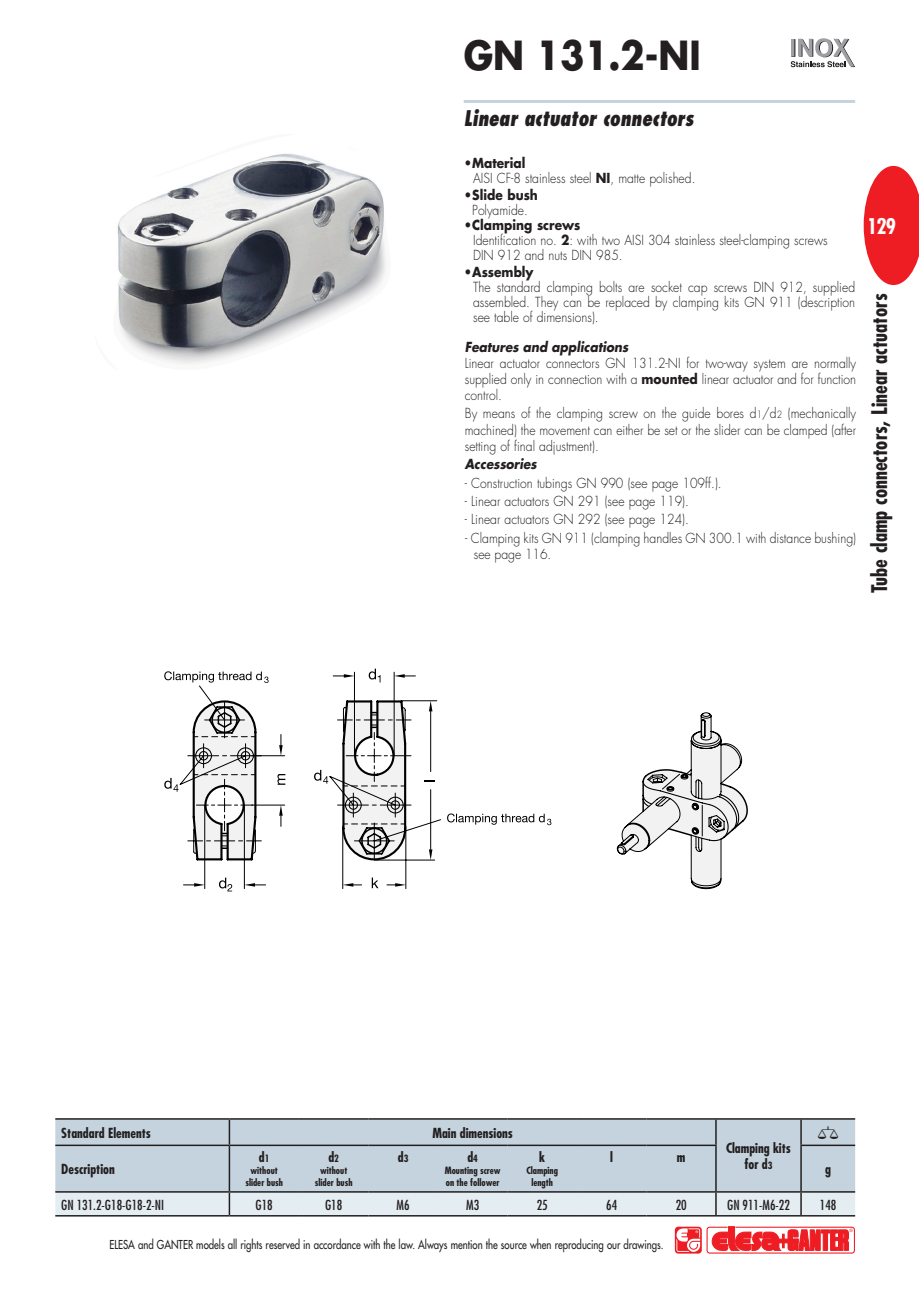
<style>
.page{position:relative;width:919px;height:1289px;background:#fff}
.page>*{position:absolute;margin:0;border:0;box-sizing:border-box;transform-origin:0 0}
.t1{font:700 39px "Futura Std";color:#231f20;scale:.9 1}
.t2{font:700 condensed 21px "Futura Std";color:#231f20}
.t3{font:italic 800 condensed 21px "Futura Std";color:#231f20;scale:.9 1}
.t4{font:700 condensed 21px "Futura Std";color:#fff}
.t5{font:18px "Carta Std";color:#231f20;scale:1.4 1}
.t6{font:300 13.5px/15px "Futura Std";color:#231f20;scale:.9 1}
.t7{font:700 condensed 13.5px/15px "Futura Std";color:#231f20;text-align:center}
.t8{font:condensed 13.5px "Futura Std";color:#231f20}
.t9{font:italic 700 13.5px "Futura Std";color:#231f20;scale:.9 1}
.t10{font:700 13.5px "Futura Std";color:#231f20;scale:.9 1}
.t11{font:500 12px "Futura Std";color:#231f20;scale:.8 1}
.t12{font:700 condensed 9.75px/11.7px "Futura Std";color:#231f20;text-align:center}
.s1{font-weight:700}
.s2{font-size:9.75px}
</style>
<div class="page">
<div style="left:706px;top:1226px;width:148px;height:27px;border:1px solid #ee1d23;border-radius:3px"></div>
<svg style="left:711px;top:1226px;width:141px;height:26px"></svg>
<svg style="left:674px;top:1226px;width:27px;height:27px"></svg>
<hr style="left:463px;top:100px;width:392px;height:3px;background:#c4d3dd">
<svg style="left:863px;top:166px;width:55px;height:119px"></svg>
<div style="left:55px;top:1119px;width:800px;height:72px;background:#c4d3dd"></div>
<hr style="left:55px;top:1118px;width:174px;height:1px;background:#231f20">
<hr style="left:229px;top:1118px;width:70px;height:1px;background:#231f20">
<svg style="left:229px;top:1119px;width:1px;height:25px"></svg>
<hr style="left:299px;top:1118px;width:69px;height:1px;background:#231f20">
<hr style="left:368px;top:1118px;width:70px;height:1px;background:#231f20">
<hr style="left:438px;top:1118px;width:69px;height:1px;background:#231f20">
<hr style="left:507px;top:1118px;width:70px;height:1px;background:#231f20">
<hr style="left:577px;top:1118px;width:69px;height:1px;background:#231f20">
<hr style="left:646px;top:1118px;width:70px;height:1px;background:#231f20">
<hr style="left:801px;top:1118px;width:54px;height:1px;background:#231f20">
<hr style="left:55px;top:1144px;width:174px;height:2px;background:#231f20">
<hr style="left:229px;top:1144px;width:70px;height:2px;background:#231f20">
<hr style="left:229px;top:1146px;width:1px;height:45px;background:#231f20">
<hr style="left:299px;top:1144px;width:69px;height:2px;background:#231f20">
<hr style="left:368px;top:1144px;width:70px;height:2px;background:#231f20">
<hr style="left:438px;top:1144px;width:69px;height:2px;background:#231f20">
<hr style="left:507px;top:1144px;width:70px;height:2px;background:#231f20">
<hr style="left:577px;top:1144px;width:69px;height:2px;background:#231f20">
<hr style="left:646px;top:1144px;width:70px;height:2px;background:#231f20">
<hr style="left:800px;top:1144px;width:55px;height:2px;background:#231f20">
<hr style="left:229px;top:1214px;width:70px;height:2px;background:#231f20">
<hr style="left:299px;top:1214px;width:69px;height:2px;background:#231f20">
<hr style="left:368px;top:1214px;width:70px;height:2px;background:#231f20">
<hr style="left:438px;top:1214px;width:69px;height:2px;background:#231f20">
<hr style="left:507px;top:1214px;width:70px;height:2px;background:#231f20">
<hr style="left:577px;top:1214px;width:69px;height:2px;background:#231f20">
<hr style="left:646px;top:1214px;width:70px;height:2px;background:#231f20">
<hr style="left:801px;top:1214px;width:54px;height:2px;background:#231f20">
<hr style="left:716px;top:1118px;width:85px;height:1px;background:#231f20">
<svg style="left:715px;top:1119px;width:1px;height:25px"></svg>
<svg style="left:800px;top:1119px;width:1px;height:25px"></svg>
<hr style="left:715px;top:1146px;width:1px;height:45px;background:#231f20">
<hr style="left:800px;top:1146px;width:1px;height:45px;background:#231f20">
<hr style="left:716px;top:1214px;width:85px;height:2px;background:#231f20">
<svg style="left:55px;top:1191px;width:800px;height:24px;background:#d6dee3"></svg>
<hr style="left:55px;top:1214px;width:174px;height:2px;background:#231f20">
<hr style="left:394px;top:672px;width:1px;height:83px;background:#000">
<svg style="left:394px;top:674px;width:21px;height:3px"></svg>
<hr style="left:354px;top:672px;width:1px;height:83px;background:#000">
<svg style="left:333px;top:674px;width:21px;height:3px"></svg>
<svg style="left:183px;top:884px;width:10px;height:2px"></svg>
<svg style="left:164px;top:671px;width:104px;height:12px"></svg>
<svg style="left:368px;top:668px;width:12px;height:14px"></svg>
<svg style="left:193px;top:685px;width:529px;height:204px"></svg>
<svg style="left:412px;top:705px;width:336px;height:150px"></svg>
<svg style="left:164px;top:699px;width:248px;height:162px"></svg>
<svg style="left:790px;top:38px;width:65px;height:29px"></svg>
<img style="left:117px;top:153px;width:269px;height:212px">
<h1 class="t1" style="left:463px;top:30px;width:265px">GN 131.2-NI</h1>
<h2 class="t3" style="left:463px;top:105px;width:257px">Linear actuator connectors</h2>
<p class="t6" style="left:473px;top:156px;width:248px;text-indent:-9px"><span class="s1">• Material<br></span>AISI CF-8 stainless steel <span class="s1">NI</span>, matte polished.</p>
<p class="t10" style="left:463px;top:186px;width:84px">• Slide bush</p>
<p class="t6" style="left:472px;top:203px;width:63px">Polyamide.</p>
<p class="t6" style="left:473px;top:218px;width:395px;text-indent:-9px"><span class="s1">• Clamping screws<br></span>Identification no. <span class="s1">2</span>: with two AISI 304 stainless steel-clamping screws<br>DIN 912 and nuts DIN 985.</p>
<p class="t10" style="left:463px;top:263px;width:79px">• Assembly</p>
<p class="t6" style="left:473px;top:280px;width:426px;text-align:justify">The standard clamping bolts are socket cap screws DIN 912, supplied assembled. They can be replaced by clamping kits GN 911 (description see table of dimensions).</p>
<p class="t9" style="left:465px;top:337px;width:183px">Features and applications</p>
<p class="t6" style="left:465px;top:355px;width:436px;line-height:16.2px;text-align:justify">Linear actuator connectors GN 131.2-NI for two-way system are normally supplied only in connection with a <span class="s1">mounted</span> linear actuator and for function control.</p>
<p class="t6" style="left:465px;top:406px;width:436px;line-height:16.2px;text-align:justify">By means of the clamping screw on the guide bores d<span class="s2">1</span>/d<span class="s2">2</span> (mechanically machined) the movement can either be set or the slider can be clamped (after setting of final adjustment).</p>
<p class="t9" style="left:465px;top:455px;width:81px">Accessories</p>
<p class="t6" style="left:465px;top:475px;width:287px">- Construction tubings GN 990 (see page 109ff.).</p>
<p class="t6" style="left:465px;top:494px;width:250px">- Linear actuators GN 291 (see page 119).</p>
<p class="t6" style="left:465px;top:512px;width:250px">- Linear actuators GN 292 (see page 124).</p>
<p class="t6" style="left:474px;top:530px;width:426px;line-height:16.2px;text-indent:-9px">- Clamping kits GN 911 (clamping handles GN 300.1 with distance bushing) see page 116.</p>
<h2 class="t4" style="left:867px;top:213px;width:30px">129</h2>
<h2 class="t2" style="left:866px;top:592px;width:301px;rotate:-90deg">Tube clamp connectors, Linear actuators</h2>
<p class="t7" style="left:61px;top:1125px;width:91px">Standard Elements</p>
<p class="t7" style="left:432px;top:1125px;width:82px">Main dimensions</p>
<h3 class="t5" style="left:816px;top:1122px;width:18px">q</h3>
<p class="t7" style="left:61px;top:1161px;width:55px">Description</p>
<p class="t7" style="left:259px;top:1149px;width:12px">d<span class="s2">1</span></p>
<p class="t12" style="left:245px;top:1164px;width:39px">without slider bush</p>
<p class="t7" style="left:328px;top:1149px;width:12px">d<span class="s2">2</span></p>
<p class="t12" style="left:315px;top:1164px;width:39px">without slider bush</p>
<p class="t7" style="left:398px;top:1149px;width:12px">d<span class="s2">3</span></p>
<p class="t7" style="left:467px;top:1149px;width:12px">d<span class="s2">4</span></p>
<p class="t12" style="left:444px;top:1164px;width:57px;text-align:left">Mounting screw on the follower</p>
<p class="t7" style="left:539px;top:1149px;width:7px">k</p>
<p class="t12" style="left:526px;top:1164px;width:33px">Clamping length</p>
<p class="t7" style="left:610px;top:1149px;width:4px">l</p>
<p class="t7" style="left:676px;top:1149px;width:10px">m</p>
<p class="t7" style="left:726px;top:1140px;width:67px">Clamping kits for d<span class="s2">3</span></p>
<p class="t7" style="left:825px;top:1161px;width:7px">g</p>
<p class="t8" style="left:61px;top:1196px;width:104px">GN 131.2-G18-G18-2-NI</p>
<p class="t8" style="left:255px;top:1196px;width:19px">G18</p>
<p class="t8" style="left:325px;top:1196px;width:19px">G18</p>
<p class="t8" style="left:396px;top:1196px;width:15px">M6</p>
<p class="t8" style="left:466px;top:1196px;width:15px">M3</p>
<p class="t8" style="left:536px;top:1196px;width:13px">25</p>
<p class="t8" style="left:606px;top:1196px;width:13px">64</p>
<p class="t8" style="left:675px;top:1196px;width:13px">20</p>
<p class="t8" style="left:727px;top:1196px;width:64px">GN 911-M6-22</p>
<p class="t8" style="left:819px;top:1196px;width:18px">148</p>
<p class="t11" style="left:109px;top:1237px;width:694px">ELESA and GANTER models all rights reserved in accordance with the law. Always mention the source when reproducing our drawings.</p>
</div>
